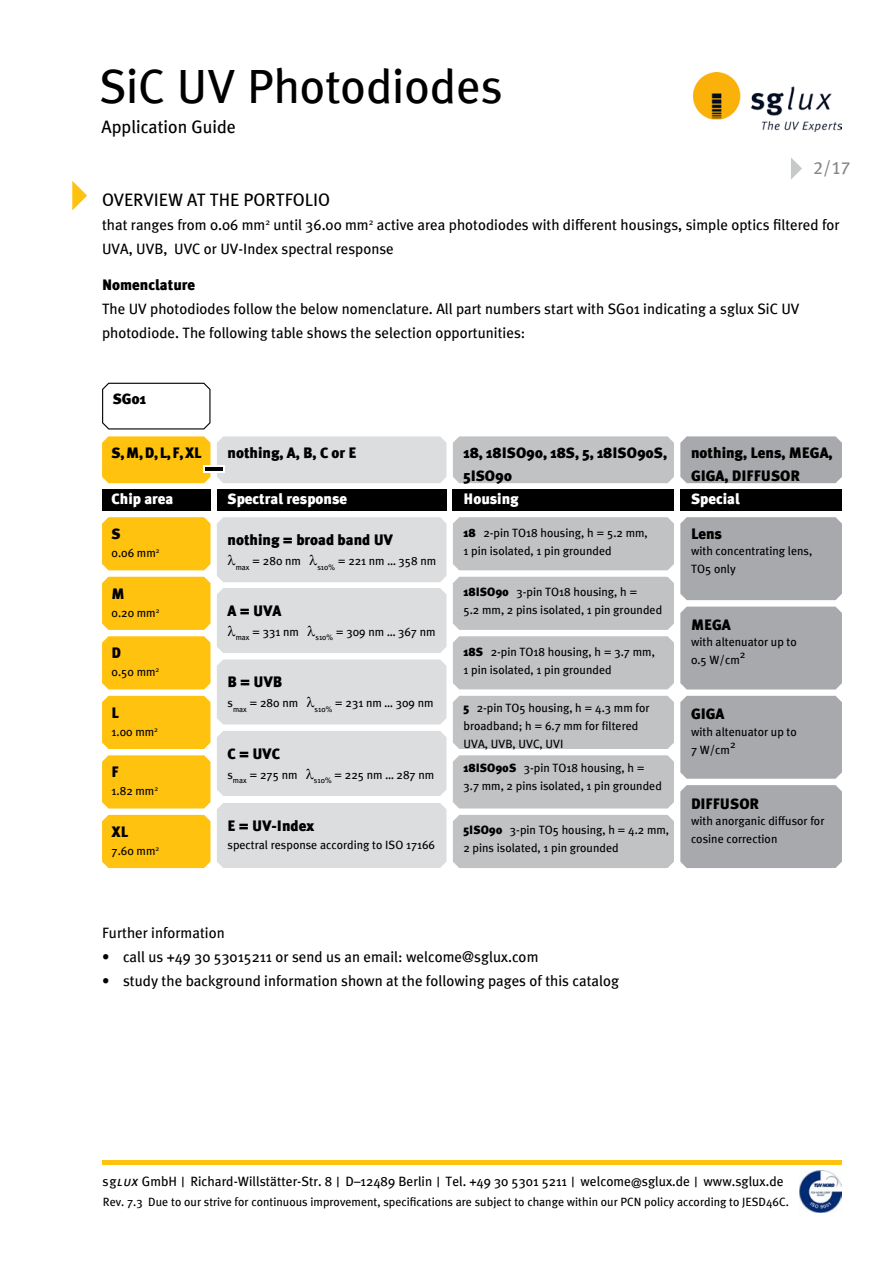
<style>
.page{position:relative;width:893px;height:1263px;background:#fff}
.page>*{position:absolute;margin:0;border:0;box-sizing:border-box;transform-origin:0 0}
.t1{font:48px "Meta Plus";color:#000}
.t2{font:18px "Meta Plus Book Caps";letter-spacing:-.005em;color:#000}
.t3{font:18px "Meta Plus";color:#000}
.t4{font:18px "Meta Plus Book Caps";color:#848688}
.t5{font:15px/24px "Meta Plus";color:#000}
.t6{font:900 15px/22.5px "Meta Plus";color:#000}
.t7{font:900 15px "Meta Plus";color:#fff}
.t8{font:13.5px "Meta Plus";color:#000}
.t9{font:12px/18px "Meta Plus";color:#000}
.t10{font:10.5px "Meta Plus";color:#000}
.s1{font-weight:900}
.s2{font-family:"Meta Plus Book Caps";font-style:italic}
</style>
<div class="page">
<svg style="left:72px;top:181px;width:15px;height:29px"></svg>
<svg style="left:791px;top:157px;width:11px;height:23px"></svg>
<div style="left:102px;top:383px;width:108px;height:46px;border:1px solid #000;border-radius:6px"></div>
<div style="left:102px;top:517px;width:108px;height:53px;background:#ffc20e"></div>
<div style="left:102px;top:577px;width:108px;height:53px;background:#ffc20e"></div>
<div style="left:102px;top:636px;width:108px;height:53px;background:#ffc20e"></div>
<div style="left:102px;top:755px;width:108px;height:53px;background:#ffc20e"></div>
<div style="left:102px;top:815px;width:108px;height:53px;background:#ffc20e"></div>
<div style="left:217px;top:803px;width:229px;height:65px;background:#dcddde"></div>
<div style="left:453px;top:517px;width:221px;height:53px;background:#c0c2c4"></div>
<div style="left:453px;top:577px;width:221px;height:53px;background:#c0c2c4"></div>
<div style="left:453px;top:636px;width:221px;height:53px;background:#c0c2c4"></div>
<div style="left:453px;top:755px;width:221px;height:53px;background:#c0c2c4"></div>
<div style="left:453px;top:815px;width:221px;height:53px;background:#c0c2c4"></div>
<div style="left:680px;top:517px;width:162px;height:83px;background:#a7a9ac"></div>
<div style="left:680px;top:607px;width:162px;height:82px;background:#a7a9ac"></div>
<div style="left:680px;top:436px;width:162px;height:47px;background:#a7a9ac"></div>
<div style="left:453px;top:436px;width:221px;height:47px;background:#c0c2c4"></div>
<div style="left:102px;top:490px;width:108px;height:21px;background:#000"></div>
<div style="left:217px;top:490px;width:229px;height:21px;background:#000"></div>
<div style="left:453px;top:490px;width:221px;height:21px;background:#000"></div>
<div style="left:680px;top:490px;width:162px;height:21px;background:#000"></div>
<svg style="left:102px;top:436px;width:344px;height:47px;background:#e7d49e"></svg>
<div style="left:102px;top:696px;width:108px;height:53px;background:#ffc20e"></div>
<div style="left:453px;top:696px;width:221px;height:53px;background:#c0c2c4"></div>
<div style="left:680px;top:696px;width:162px;height:83px;background:#a7a9ac"></div>
<div style="left:680px;top:785px;width:162px;height:83px;background:#a7a9ac"></div>
<hr style="left:102px;top:1160px;width:740px;height:4px;background:#ffc20e">
<img style="left:799px;top:1171px;width:42px;height:42px">
<img style="left:693px;top:72px;width:149px;height:59px">
<div style="left:217px;top:517px;width:229px;height:65px;background:#dcddde"></div>
<div style="left:217px;top:588px;width:229px;height:65px;background:#dcddde"></div>
<div style="left:217px;top:659px;width:229px;height:65px;background:#dcddde"></div>
<div style="left:217px;top:731px;width:229px;height:65px;background:#dcddde"></div>
<h1 class="t1" style="left:99px;top:59px;width:405px">SiC UV Photodiodes</h1>
<h2 class="t3" style="left:102px;top:117px;width:136px">Application Guide</h2>
<h2 class="t4" style="left:813px;top:158px;width:39px">2/17</h2>
<h2 class="t2" style="left:102px;top:189px;width:230px">OVERVIEW AT THE PORTFOLIO</h2>
<p class="t5" style="left:102px;top:213px;width:739px">that ranges from 0.06 mm<sup>2</sup> until 36.00 mm<sup>2</sup> active area photodiodes with different housings, simple optics filtered for<br>UVA, UVB, UVC or UV-Index spectral response</p>
<p class="t6" style="left:102px;top:274px;width:95px">Nomenclature</p>
<p class="t5" style="left:102px;top:297px;width:699px">The UV photodiodes follow the below nomenclature. All part numbers start with SG01 indicating a sglux SiC UV photodiode. The following table shows the selection opportunities:</p>
<p class="t6" style="left:113px;top:388px;width:35px">SG01</p>
<p class="t6" style="left:112px;top:442px;width:91px">S,M,D,L,F,XL</p>
<p class="t6" style="left:227px;top:442px;width:131px">nothing, A, B, C or E</p>
<p class="t6" style="left:463px;top:442px;width:205px">18, 18ISO90, 18S, 5, 18ISO90S,<br>5ISO90</p>
<p class="t6" style="left:691px;top:442px;width:143px">nothing, Lens, MEGA,<br>GIGA, DIFFUSOR</p>
<p class="t7" style="left:112px;top:490px;width:63px">Chip area</p>
<p class="t7" style="left:227px;top:490px;width:121px">Spectral response</p>
<p class="t7" style="left:463px;top:490px;width:57px">Housing</p>
<p class="t7" style="left:691px;top:490px;width:50px">Special</p>
<p class="t6" style="left:112px;top:522px;width:11px">S</p>
<p class="t9" style="left:112px;top:544px;width:49px">0.06 mm<sup>2</sup></p>
<p class="t6" style="left:112px;top:582px;width:15px">M</p>
<p class="t9" style="left:112px;top:603px;width:49px">0.20 mm<sup>2</sup></p>
<p class="t6" style="left:112px;top:642px;width:11px">D</p>
<p class="t9" style="left:112px;top:663px;width:49px">0.50 mm<sup>2</sup></p>
<p class="t6" style="left:112px;top:701px;width:9px">L</p>
<p class="t9" style="left:112px;top:722px;width:48px">1.00 mm<sup>2</sup></p>
<p class="t6" style="left:112px;top:761px;width:9px">F</p>
<p class="t9" style="left:112px;top:782px;width:48px">1.82 mm<sup>2</sup></p>
<p class="t6" style="left:112px;top:820px;width:18px">XL</p>
<p class="t9" style="left:112px;top:841px;width:49px">7.60 mm<sup>2</sup></p>
<p class="t6" style="left:227px;top:528px;width:167px">nothing = broad band UV</p>
<p class="t9" style="left:236px;top:552px;width:67px"><sub>max</sub> = 280 nm</p>
<p class="t9" style="left:317px;top:552px;width:121px"><sub>s10%</sub> = 221 nm … 358 nm</p>
<p class="t6" style="left:227px;top:599px;width:55px">A = UVA</p>
<p class="t9" style="left:236px;top:623px;width:65px"><sub>max</sub> = 331 nm</p>
<p class="t9" style="left:315px;top:623px;width:122px"><sub>s10%</sub> = 309 nm … 367 nm</p>
<p class="t6" style="left:227px;top:671px;width:56px">B = UVB</p>
<p class="t9" style="left:227px;top:694px;width:72px">s<sub>max</sub> = 280 nm</p>
<p class="t9" style="left:315px;top:694px;width:120px"><sub>s10%</sub> = 231 nm … 309 nm</p>
<p class="t6" style="left:227px;top:742px;width:54px">C = UVC</p>
<p class="t9" style="left:227px;top:765px;width:72px">s<sub>max</sub> = 275 nm</p>
<p class="t9" style="left:314px;top:765px;width:122px"><sub>s10%</sub> = 225 nm … 287 nm</p>
<p class="t6" style="left:227px;top:814px;width:88px">E = UV-Index</p>
<p class="t9" style="left:227px;top:835px;width:209px">spectral response according to ISO 17166</p>
<p class="t9" style="left:463px;top:523px;width:186px"><span class="s1">18</span> 2-pin TO18 housing, h = 5.2 mm,<br>1 pin isolated, 1 pin grounded</p>
<p class="t9" style="left:463px;top:583px;width:200px"><span class="s1">18ISO90</span> 3-pin TO18 housing, h =<br>5.2 mm, 2 pins isolated, 1 pin grounded</p>
<p class="t9" style="left:463px;top:642px;width:193px"><span class="s1">18S</span> 2-pin TO18 housing, h = 3.7 mm,<br>1 pin isolated, 1 pin grounded</p>
<p class="t6" style="left:691px;top:522px;width:32px">Lens</p>
<p class="t9" style="left:691px;top:542px;width:123px">with concentrating lens,<br>TO5 only</p>
<p class="t6" style="left:691px;top:613px;width:41px">MEGA</p>
<p class="t9" style="left:691px;top:633px;width:107px">with altenuator up to<br>0.5 W/cm</p>
<p class="t10" style="left:740px;top:648px;width:7px">2</p>
<p class="t9" style="left:463px;top:699px;width:188px"><span class="s1">5</span> 2-pin TO5 housing, h = 4.3 mm for broadband; h = 6.7 mm for filtered<br>UVA, UVB, UVC, UVI</p>
<p class="t6" style="left:691px;top:703px;width:35px">GIGA</p>
<p class="t9" style="left:691px;top:722px;width:107px">with altenuator up to<br>7 W/cm</p>
<p class="t10" style="left:730px;top:738px;width:7px">2</p>
<p class="t9" style="left:463px;top:758px;width:200px"><span class="s1">18ISO90S</span> 3-pin TO18 housing, h =<br>3.7 mm, 2 pins isolated, 1 pin grounded</p>
<p class="t9" style="left:463px;top:821px;width:207px"><span class="s1">5ISO90</span> 3-pin TO5 housing, h = 4.2 mm,<br>2 pins isolated, 1 pin grounded</p>
<p class="t6" style="left:691px;top:792px;width:70px">DIFFUSOR</p>
<p class="t9" style="left:691px;top:812px;width:135px">with anorganic diffusor for cosine correction</p>
<p class="t5" style="left:102px;top:921px;width:124px">Further information</p>
<p class="t5" style="left:102px;top:945px;width:438px">• call us +49 30 53015211 or send us an email: welcome@sglux.com</p>
<p class="t5" style="left:102px;top:969px;width:518px">• study the background information shown at the following pages of this catalog</p>
<p class="t8" style="left:103px;top:1173px;width:682px">sg<span class="s2">lux</span> GmbH | Richard-Willstätter-Str. 8 | D–12489 Berlin | Tel. +49 30 5301 5211 | welcome@sglux.de | www.sglux.de</p>
<p class="t9" style="left:103px;top:1193px;width:688px">Rev. 7.3 Due to our strive for continuous improvement, specifications are subject to change within our PCN policy according to JESD46C.</p>
</div>
